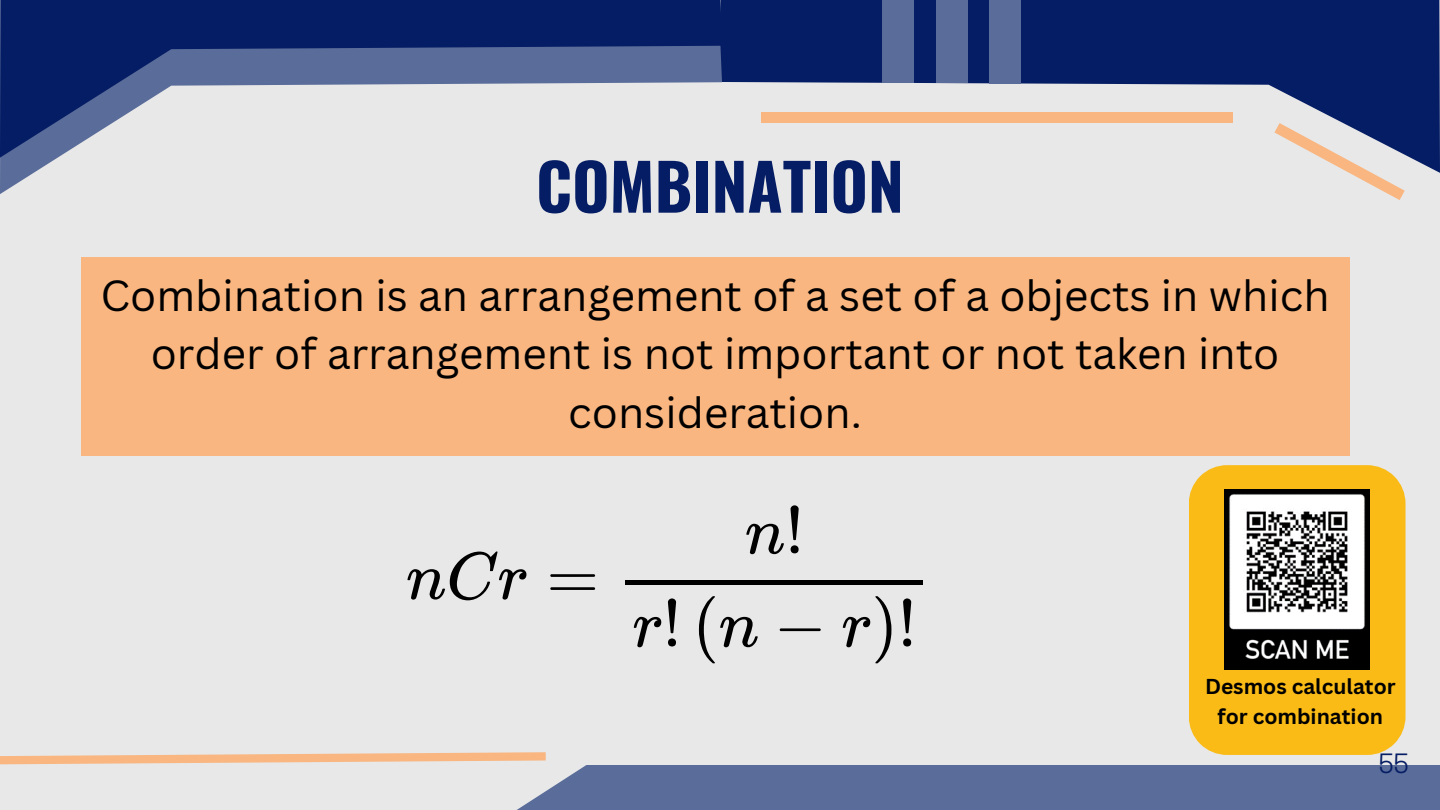
<style>
.page{position:relative;width:1440px;height:810px;background:#e8e8e8}
.page>*{position:absolute;margin:0;border:0;box-sizing:border-box;transform-origin:0 0}
.t1{font:700 64px "Oswald";color:#051d64}
.t2{font:42.4px/58.5px "Canva Sans";color:#000;text-align:center}
.t3{font:25px "Cooper Hewitt";color:#051d64}
.t4{font:700 21px/29.2px "Canva Sans";color:#000;text-align:center}
</style>
<div class="page">
<svg style="left:722px;top:0;width:718px;height:173px;fill:#051d64"></svg>
<svg style="left:0;top:158px;width:57px;height:36px"></svg>
<svg style="left:0;top:0;width:722px;height:158px"></svg>
<svg style="left:1274px;top:123px;width:131px;height:77px"></svg>
<div style="left:761px;top:112px;width:472px;height:11px;background:#f9b680"></div>
<div style="left:882px;top:0;width:31px;height:83px;background:#5a6c99"></div>
<div style="left:937px;top:0;width:31px;height:83px;background:#5a6c99"></div>
<div style="left:990px;top:0;width:31px;height:83px;background:#5a6c99"></div>
<svg style="left:0;top:752px;width:546px;height:13px"></svg>
<div style="left:517px;top:765px;width:923px;height:45px;background:#5a6c99"></div>
<svg style="left:407px;top:552px;width:119px;height:48px"></svg>
<hr style="left:550px;top:574px;width:45px;height:3px;background:#000">
<hr style="left:550px;top:587px;width:45px;height:3px;background:#000">
<svg style="left:746px;top:524px;width:38px;height:30px"></svg>
<svg style="left:791px;top:505px;width:8px;height:48px"></svg>
<svg style="left:634px;top:617px;width:27px;height:30px"></svg>
<svg style="left:668px;top:598px;width:8px;height:48px"></svg>
<svg style="left:699px;top:596px;width:59px;height:67px"></svg>
<svg style="left:780px;top:628px;width:41px;height:3px"></svg>
<svg style="left:843px;top:596px;width:48px;height:67px"></svg>
<svg style="left:903px;top:598px;width:8px;height:48px"></svg>
<hr style="left:626px;top:580px;width:297px;height:4px;background:#000">
<div style="left:81px;top:258px;width:1268px;height:198px;background:#f9b680"></div>
<div style="left:1189px;top:465px;width:217px;height:290px;background:#fabb17"></div>
<img style="left:1225px;top:490px;width:145px;height:180px">
<p class="t1" style="left:536px;top:136px;width:369px">COMBINATION</p>
<h1 class="t2" style="left:100px;top:265px;width:1231px">Combination is an arrangement of a set of a objects in which order of arrangement is not important or not taken into consideration.</h1>
<p class="t4" style="left:1205px;top:672px;width:192px">Desmos calculator for combination</p>
<p class="t3" style="left:1379px;top:754px;width:31px">55</p>
</div>
